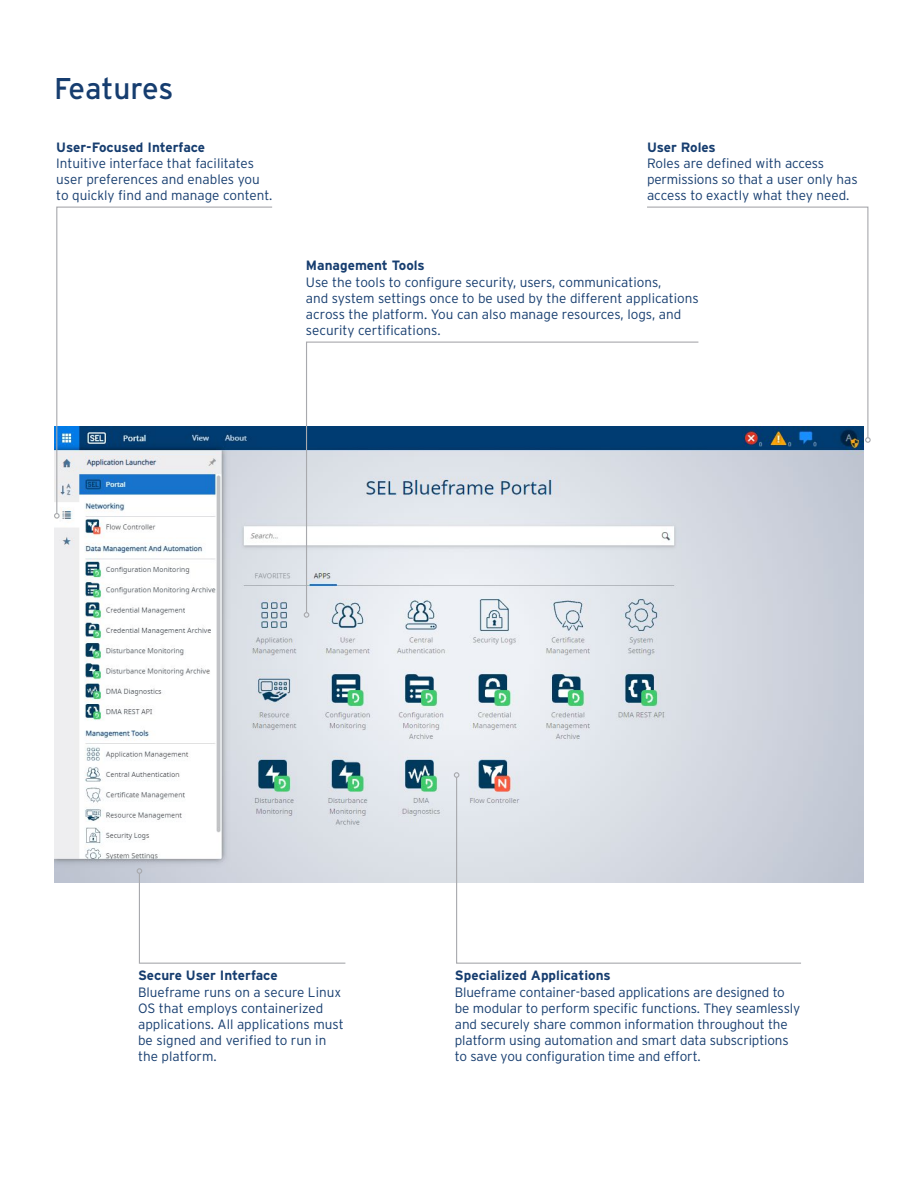
<style>
.page{position:relative;width:918px;height:1188px;background:#fff}
.page>*{position:absolute;margin:0;border:0;box-sizing:border-box;transform-origin:0 0}
.Heading___h1{font:30px "Interstate Poly";letter-spacing:-.01em;color:#163d6f}
.Captions_Callouts{font:300 13.5px/16.2px "Interstate Poly";letter-spacing:-.01em;color:#163d6f}
.Captions_Callouts-2{font:700 13.5px "Interstate Poly";color:#163d6f}
</style>
<div class="page">
<img style="left:54px;top:427px;width:810px;height:455px">
<svg style="left:455px;top:776px;width:347px;height:188px"></svg>
<svg style="left:454px;top:772px;width:5px;height:6px"></svg>
<svg style="left:137px;top:868px;width:210px;height:96px"></svg>
<svg style="left:56px;top:206px;width:217px;height:309px"></svg>
<svg style="left:54px;top:513px;width:6px;height:6px"></svg>
<svg style="left:647px;top:206px;width:222px;height:233px"></svg>
<svg style="left:865px;top:437px;width:6px;height:6px"></svg>
<svg style="left:305px;top:341px;width:395px;height:273px"></svg>
<svg style="left:304px;top:612px;width:5px;height:6px"></svg>
<p class="Heading___h1" style="left:54px;top:67px;width:121px">Features</p>
<p class="Captions_Callouts-2" style="left:56px;top:137px;width:150px">User-Focused Interface</p>
<p class="Captions_Callouts" style="left:56px;top:154px;width:218px">Intuitive interface that facilitates user preferences and enables you to quickly find and manage content.</p>
<p class="Captions_Callouts-2" style="left:647px;top:137px;width:70px">User Roles</p>
<p class="Captions_Callouts" style="left:647px;top:154px;width:212px">Roles are defined with access permissions so that a user only has access to exactly what they need.</p>
<p class="Captions_Callouts-2" style="left:306px;top:256px;width:120px">Management Tools</p>
<p class="Captions_Callouts" style="left:306px;top:273px;width:394px">Use the tools to configure security, users, communications,<br>and system settings once to be used by the different applications across the platform. You can also manage resources, logs, and security certifications.</p>
<p class="Captions_Callouts-2" style="left:138px;top:966px;width:141px">Secure User Interface</p>
<p class="Captions_Callouts" style="left:138px;top:983px;width:207px">Blueframe runs on a secure Linux<br>OS that employs containerized applications. All applications must be signed and verified to run in the platform.</p>
<p class="Captions_Callouts-2" style="left:455px;top:966px;width:157px">Specialized Applications</p>
<p class="Captions_Callouts" style="left:455px;top:983px;width:347px">Blueframe container-based applications are designed to be modular to perform specific functions. They seamlessly and securely share common information throughout the platform using automation and smart data subscriptions to save you configuration time and effort.</p>
</div>
